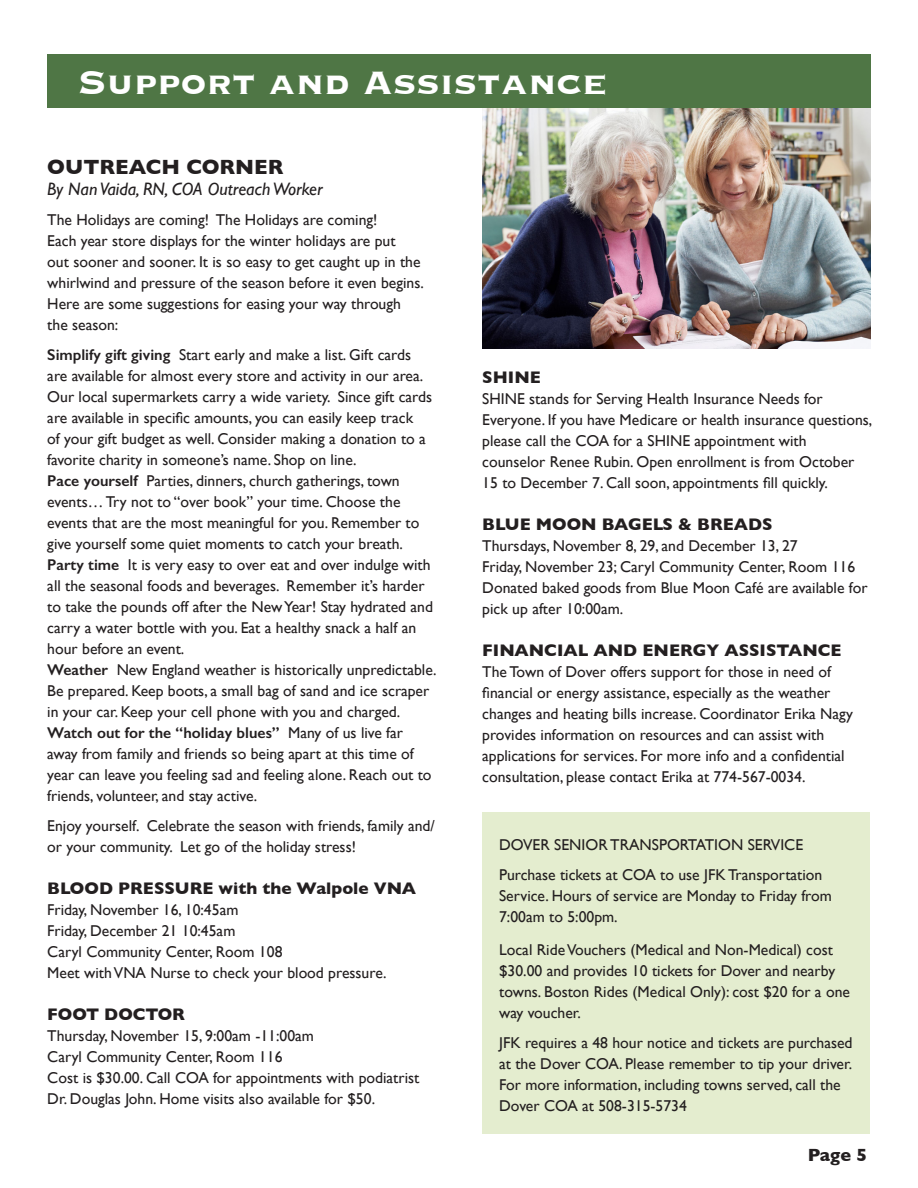
<style>
.page{position:relative;width:918px;height:1188px;background:#fff}
.page>*{position:absolute;margin:0;border:0;box-sizing:border-box;transform-origin:0 0}
.t1{font:700 42px "Copperplate";color:#fff}
.t2{font:700 21px "Gill Sans";color:#231f20}
.t3{font:italic 18px "Gill Sans";color:#231f20}
.t4{font:700 18px "Gill Sans";color:#231f20}
.t5{font:700 17.1px "Gill Sans";color:#231f20}
.t6{font:15.6px/21px "Gill Sans";color:#231f20}
.s1{font-weight:600}
</style>
<div class="page">
<img style="left:483px;top:108px;width:388px;height:240px">
<div style="left:47px;top:54px;width:824px;height:54px;background:#4f7645"></div>
<div style="left:483px;top:812px;width:387px;height:322px;background:#e4edcf"></div>
<p class="t1" style="left:78px;top:55px;width:531px">Support and Assistance</p>
<p class="t2" style="left:47px;top:150px;width:238px">OUTREACH CORNER</p>
<p class="t3" style="left:47px;top:179px;width:277px">By Nan Vaida, RN, COA Outreach Worker</p>
<p class="t6" style="left:47px;top:209px;width:332px">The Holidays are coming! The Holidays are coming!</p>
<p class="t6" style="left:47px;top:230px;width:378px">Each year store displays for the winter holidays are put<br>out sooner and sooner. It is so easy to get caught up in the whirlwind and pressure of the season before it even begins.<br>Here are some suggestions for easing your way through</p>
<p class="t6" style="left:47px;top:314px;width:73px">the season:</p>
<p class="t6" style="left:47px;top:344px;width:386px"><span class="s1">Simplify gift giving</span> Start early and make a list. Gift cards are available for almost every store and activity in our area.<br>Our local supermarkets carry a wide variety. Since gift cards are available in specific amounts, you can easily keep track<br>of your gift budget as well. Consider making a donation to a favorite charity in someone’s name. Shop on line.</p>
<p class="t6" style="left:47px;top:470px;width:374px"><span class="s1">Pace yourself</span> Parties, dinners, church gatherings, town events… Try not to “over book” your time. Choose the events that are the most meaningful for you. Remember to give yourself some quiet moments to catch your breath.</p>
<p class="t6" style="left:47px;top:554px;width:387px"><span class="s1">Party time</span> It is very easy to over eat and over indulge with all the seasonal foods and beverages. Remember it’s harder to take the pounds off after the New Year! Stay hydrated and carry a water bottle with you. Eat a healthy snack a half an hour before an event.</p>
<p class="t6" style="left:47px;top:659px;width:391px"><span class="s1">Weather</span> New England weather is historically unpredictable.<br>Be prepared. Keep boots, a small bag of sand and ice scraper in your car. Keep your cell phone with you and charged.</p>
<p class="t6" style="left:47px;top:722px;width:386px"><span class="s1">Watch out for the “holiday blues”</span> Many of us live far away from family and friends so being apart at this time of year can leave you feeling sad and feeling alone. Reach out to friends, volunteer, and stay active.</p>
<p class="t6" style="left:47px;top:815px;width:389px">Enjoy yourself. Celebrate the season with friends, family and/ or your community. Let go of the holiday stress!</p>
<p class="t5" style="left:47px;top:875px;width:370px">BLOOD PRESSURE with the Walpole VNA</p>
<p class="t6" style="left:47px;top:899px;width:193px">Friday, November 16, 10:45am</p>
<p class="t6" style="left:47px;top:920px;width:190px">Friday, December 21 10:45am</p>
<p class="t6" style="left:47px;top:941px;width:237px">Caryl Community Center, Room 108</p>
<p class="t6" style="left:47px;top:962px;width:341px">Meet with VNA Nurse to check your blood pressure.</p>
<p class="t5" style="left:47px;top:1001px;width:139px">FOOT DOCTOR</p>
<p class="t6" style="left:47px;top:1025px;width:268px">Thursday, November 15, 9:00am -11:00am</p>
<p class="t6" style="left:47px;top:1046px;width:237px">Caryl Community Center, Room 116</p>
<p class="t6" style="left:47px;top:1067px;width:374px">Cost is $30.00. Call COA for appointments with podiatrist<br>Dr. Douglas John. Home visits also available for $50.</p>
<p class="t5" style="left:482px;top:363px;width:60px">SHINE</p>
<p class="t6" style="left:482px;top:388px;width:392px">SHINE stands for Serving Health Insurance Needs for Everyone. If you have Medicare or health insurance questions, please call the COA for a SHINE appointment with counselor Renee Rubin. Open enrollment is from October 15 to December 7. Call soon, appointments fill quickly.</p>
<p class="t5" style="left:482px;top:510px;width:292px">BLUE MOON BAGELS &amp; BREADS</p>
<p class="t6" style="left:482px;top:535px;width:317px">Thursdays, November 8, 29, and December 13, 27</p>
<p class="t6" style="left:482px;top:556px;width:374px">Friday, November 23; Caryl Community Center, Room 116</p>
<p class="t6" style="left:482px;top:577px;width:387px">Donated baked goods from Blue Moon Café are available for pick up after 10:00am.</p>
<p class="t5" style="left:482px;top:636px;width:361px">FINANCIAL AND ENERGY ASSISTANCE</p>
<p class="t6" style="left:482px;top:661px;width:372px">The Town of Dover offers support for those in need of financial or energy assistance, especially as the weather changes and heating bills increase. Coordinator Erika Nagy provides information on resources and can assist with applications for services. For more info and a confidential consultation, please contact Erika at 774-567-0034.</p>
<p class="t6" style="left:499px;top:834px;width:306px">DOVER SENIOR TRANSPORTATION SERVICE</p>
<p class="t6" style="left:499px;top:864px;width:334px">Purchase tickets at COA to use JFK Transportation<br>Service. Hours of service are Monday to Friday from<br>7:00am to 5:00pm.</p>
<p class="t6" style="left:499px;top:939px;width:352px">Local Ride Vouchers (Medical and Non-Medical) cost $30.00 and provides 10 tickets for Dover and nearby towns. Boston Rides (Medical Only): cost $20 for a one way voucher.</p>
<p class="t6" style="left:499px;top:1032px;width:355px">JFK requires a 48 hour notice and tickets are purchased at the Dover COA. Please remember to tip your driver.</p>
<p class="t6" style="left:499px;top:1074px;width:343px">For more information, including towns served, call the<br>Dover COA at 508-315-5734</p>
<p class="t4" style="left:808px;top:1140px;width:61px">Page 5</p>
</div>
